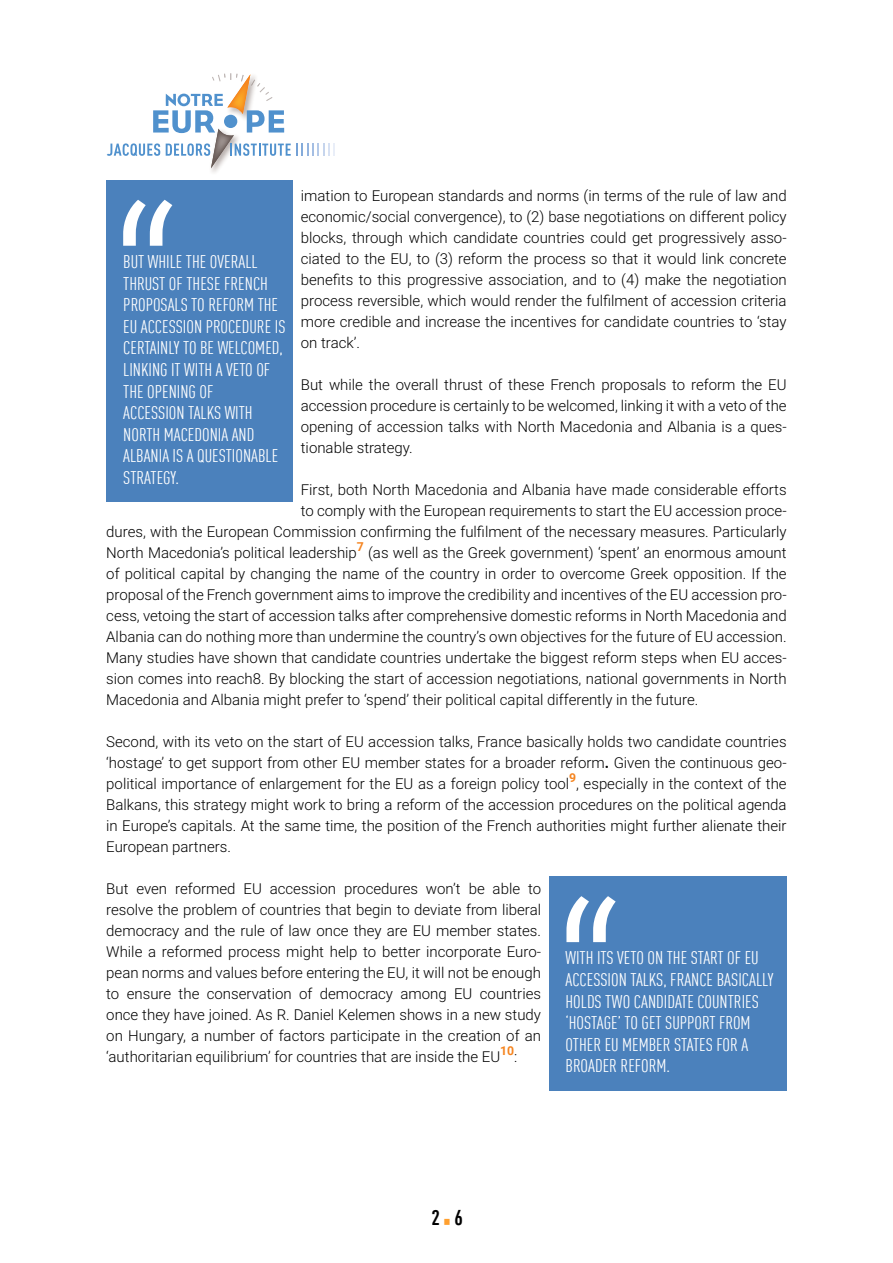
<style>
.page{position:relative;width:893px;height:1263px;background:#fff}
.page>*{position:absolute;margin:0;border:0;box-sizing:border-box;transform-origin:0 0}
.t1{font:300 217.5px "Roboto";color:#fff}
.t2{font:700 condensed 21px "DIN Offc Pro";color:#000}
.t3{font:condensed 18px/21.6px "DIN Offc Pro";color:#fff}
.t4{font:300 15px/21px "Roboto";color:#000;text-align:justify}
.t5{font:700 12.3px "Roboto";color:#f5841f}
.s1{font-weight:700}
.s2{font-family:"DejaVu Serif Condensed";font-weight:400;font-stretch:normal;font-size:12px;color:#ffa02f}
</style>
<div class="page">
<svg style="left:107px;top:73px;width:228px;height:95px"></svg>
<div style="left:106px;top:180px;width:186px;height:322px;background:#4b81bc"></div>
<div style="left:550px;top:876px;width:237px;height:215px;background:#4b81bc"></div>
<p class="t4" style="left:301px;top:185px;width:487px">imation to European standards and norms (in terms of the rule of law and economic/social convergence), to (2) base negotiations on different policy blocks, through which candidate countries could get progressively asso&shy;ciated to the EU, to (3) reform the process so that it would link concrete benefits to this progressive association, and to (4) make the negotiation process reversible, which would render the fulfilment of accession criteria more credible and increase the incentives for candidate countries to ‘stay on track’.</p>
<p class="t4" style="left:301px;top:374px;width:487px">But while the overall thrust of these French proposals to reform the EU accession procedure is certainly to be welcomed, linking it with a veto of the opening of accession talks with North Macedonia and Albania is a ques&shy;tionable strategy.</p>
<p class="t4" style="left:301px;top:479px;width:487px">First, both North Macedonia and Albania have made considerable efforts</p>
<p class="t4" style="left:301px;top:500px;width:487px">to comply with the European requirements to start the EU accession proce-</p>
<p class="t4" style="left:106px;top:521px;width:682px">dures, with the European Commission confirming the fulfilment of the necessary measures. Particularly</p>
<p class="t4" style="left:106px;top:542px;width:252px">North Macedonia’s political leadership</p>
<p class="t5" style="left:357px;top:538px;width:9px">7</p>
<h1 class="t1" style="left:113px;top:135px;width:67px">“</h1>
<p class="t3" style="left:123px;top:250px;width:164px">BUT WHILE THE OVERALL<br>THRUST OF THESE FRENCH<br>PROPOSALS TO REFORM THE<br>EU ACCESSION PROCEDURE IS<br>CERTAINLY TO BE WELCOMED,<br>LINKING IT WITH A VETO OF<br>THE OPENING OF<br>ACCESSION TALKS WITH<br>NORTH MACEDONIA AND<br>ALBANIA IS A QUESTIONABLE<br>STRATEGY.</p>
<p class="t4" style="left:106px;top:542px;width:682px;text-indent:262px">(as well as the Greek government) ‘spent’ an enormous amount of political capital by changing the name of the country in order to overcome Greek opposition. If the proposal of the French government aims to improve the credibility and incentives of the EU accession pro&shy;cess, vetoing the start of accession talks after comprehensive domestic reforms in North Macedonia and Albania can do nothing more than undermine the country’s own objectives for the future of EU accession.<br>Many studies have shown that candidate countries undertake the biggest reform steps when EU acces&shy;sion comes into reach8. By blocking the start of accession negotiations, national governments in North Macedonia and Albania might prefer to ‘spend’ their political capital differently in the future.</p>
<p class="t4" style="left:106px;top:731px;width:682px">Second, with its veto on the start of EU accession talks, France basically holds two candidate countries ‘hostage’ to get support from other EU member states for a broader reform<span class="s1">.</span> Given the continuous geo&shy;political importance of enlargement for the EU as a foreign policy tool</p>
<p class="t5" style="left:569px;top:769px;width:9px">9</p>
<p class="t4" style="left:106px;top:773px;width:682px;text-indent:470px">, especially in the context of the Balkans, this strategy might work to bring a reform of the accession procedures on the political agenda in Europe’s capitals. At the same time, the position of the French authorities might further alienate their European partners.</p>
<p class="t4" style="left:106px;top:878px;width:436px">But even reformed EU accession procedures won’t be able to resolve the problem of countries that begin to deviate from liberal democracy and the rule of law once they are EU member states.<br>While a reformed process might help to better incorporate Euro&shy;pean norms and values before entering the EU, it will not be enough to ensure the conservation of democracy among EU countries once they have joined. As R. Daniel Kelemen shows in a new study on Hungary, a number of factors participate in the creation of an ‘authoritarian equilibrium’ for countries that are inside the EU</p>
<h1 class="t1" style="left:556px;top:831px;width:67px">“</h1>
<p class="t3" style="left:565px;top:946px;width:209px">WITH ITS VETO ON THE START OF EU<br>ACCESSION TALKS, FRANCE BASICALLY<br>HOLDS TWO CANDIDATE COUNTRIES ‘HOSTAGE’ TO GET SUPPORT FROM<br>OTHER EU MEMBER STATES FOR A</p>
<p class="t5" style="left:500px;top:1042px;width:16px">10</p>
<p class="t4" style="left:514px;top:1046px;width:5px">:</p>
<p class="t3" style="left:565px;top:1054px;width:106px">BROADER REFORM.</p>
<h2 class="t2" style="left:431px;top:1202px;width:33px">2<span class="s2">▪</span>6</h2>
</div>
